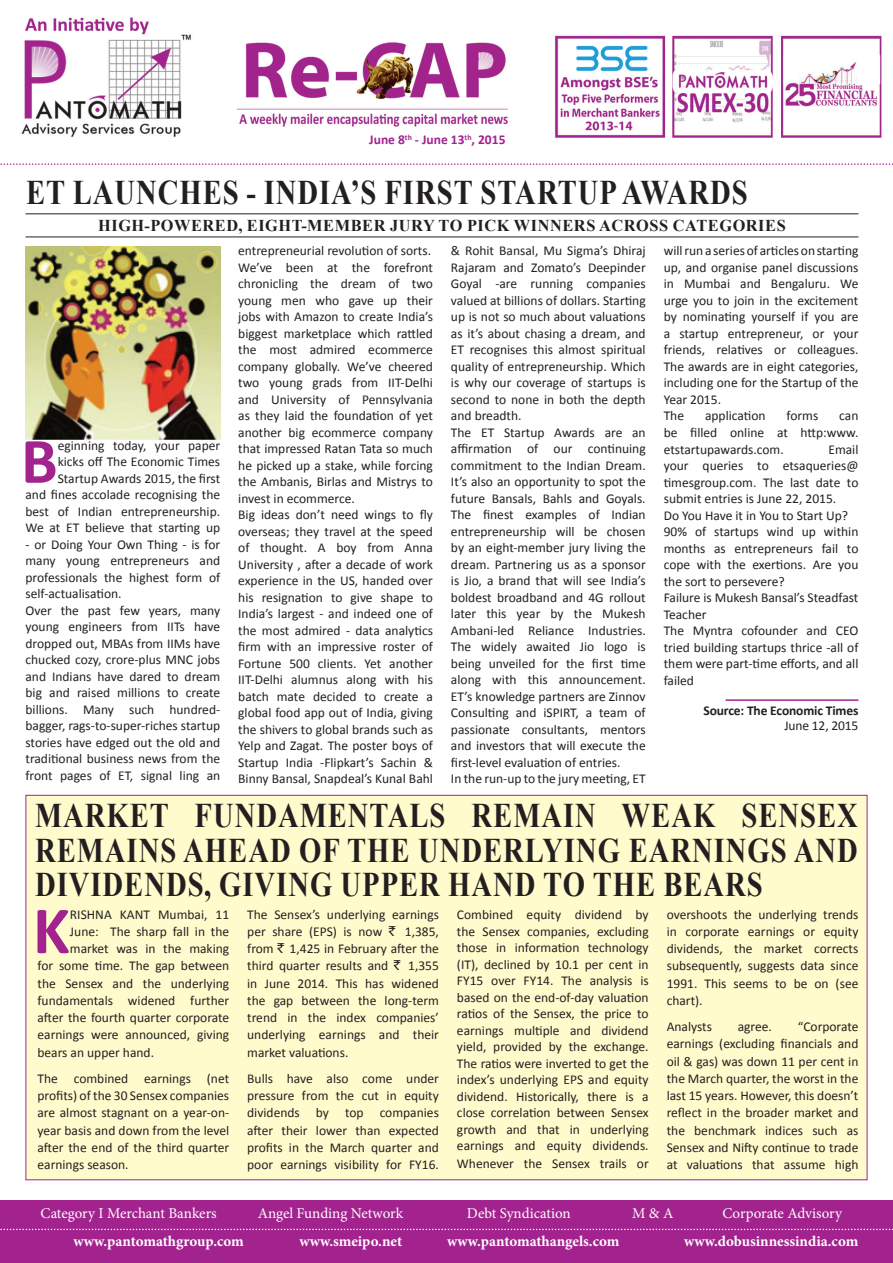
<style>
.page{position:relative;width:893px;height:1263px;background:#fff}
.page>*{position:absolute;margin:0;border:0;box-sizing:border-box;transform-origin:0 0}
.t1{font:700 67.8px "Calibri";color:#a2238e}
.t2{font:700 65.55px "Calibri";color:#a2238e}
.t3{font:700 34.5px/34.5px "Times New Roman";letter-spacing:.035em;color:#231f20;scale:.83 1}
.t4{font:700 16.5px "Times New Roman";letter-spacing:.035em;color:#231f20}
.t5{font:700 15px "Minion Pro";color:#fff}
.t6{font:15px "Minion Pro";letter-spacing:-.005em;color:#fff}
.t7{font:13.5px/16.5px "Calibri";color:#231f20;text-align:justify}
.t8{font:700 13.5px "Calibri";letter-spacing:-.01em;color:#231f20}
.t9{font:700 13.5px "Calibri";color:#a2238e}
.s1{font-family:"Rupee Foradian"}
</style>
<div class="page">
<img style="left:21px;top:17px;width:861px;height:121px">
<div style="left:0;top:1201px;width:893px;height:62px;background:#a2238e"></div>
<svg style="left:0;top:163px;width:893px;height:2px"></svg>
<svg style="left:0;top:1229px;width:893px;height:1px"></svg>
<div style="left:26px;top:795px;width:841px;height:385px;background:#fffbcc;border:1px solid #a2238e"></div>
<hr style="left:26px;top:213px;width:832px;height:1px;background:#231f20">
<hr style="left:26px;top:237px;width:832px;height:1px;background:#231f20">
<img style="left:25px;top:246px;width:196px;height:194px">
<hr style="left:726px;top:699px;width:132px;height:2px;background:#a2238e">
<p class="t9" style="left:369px;top:130px;width:138px">June 8<sup>th</sup> - June 13<sup>th</sup>, 2015</p>
<h3 class="t3" style="left:26px;top:175px;width:184px">ET LAUNCHES</h3>
<h3 class="t3" style="left:247px;top:175px;width:210px">- INDIA’S FIRST</h3>
<h3 class="t3" style="left:480px;top:175px;width:275px">STARTUP AWARDS</h3>
<p class="t4" style="left:98px;top:213px;width:689px">HIGH-POWERED, EIGHT-MEMBER JURY TO PICK WINNERS ACROSS CATEGORIES</p>
<p class="t7" style="left:26px;top:437px;width:196px;text-align:right">eginning today, your paper<br>kicks off The Economic Times<br>Startup Awards 2015, the first<br>and fines accolade recognising the best of Indian entrepreneurship.<br>We at ET believe that starting up</p>
<p class="t7" style="left:26px;top:536px;width:196px;text-align:left">- or Doing Your Own Thing - is for many young entrepreneurs and professionals the highest form of self-actualisation.<br>Over the past few years, many young engineers from IITs have dropped out, MBAs from IIMs have chucked cozy, crore-plus MNC jobs and Indians have dared to dream big and raised millions to create billions. Many such hundred&shy;bagger, rags-to-super-riches startup stories have edged out the old and traditional business news from the front pages of ET, signal ling an</p>
<h2 class="t2" style="left:21px;top:415px;width:38px">B</h2>
<p class="t7" style="left:238px;top:242px;width:196px;text-align:left">entrepreneurial revolution of sorts.<br>We’ve been at the forefront chronicling the dream of two young men who gave up their jobs with Amazon to create India’s biggest marketplace which rattled the most admired ecommerce company globally. We’ve cheered two young grads from IIT-Delhi and University of Pennsylvania as they laid the foundation of yet another big ecommerce company that impressed Ratan Tata so much he picked up a stake, while forcing the Ambanis, Birlas and Mistrys to invest in ecommerce.<br>Big ideas don’t need wings to fly overseas; they travel at the speed of thought. A boy from Anna<br>University , after a decade of work experience in the US, handed over his resignation to give shape to<br>India’s largest - and indeed one of the most admired - data analytics firm with an impressive roster of<br>Fortune 500 clients. Yet another<br>IIT-Delhi alumnus along with his batch mate decided to create a global food app out of India, giving the shivers to global brands such as<br>Yelp and Zagat. The poster boys of<br>Startup India -Flipkart’s Sachin &amp;<br>Binny Bansal, Snapdeal’s Kunal Bahl</p>
<p class="t7" style="left:451px;top:242px;width:196px;text-align:left">&amp; Rohit Bansal, Mu Sigma’s Dhiraj<br>Rajaram and Zomato’s Deepinder<br>Goyal -are running companies valued at billions of dollars. Starting up is not so much about valuations as it’s about chasing a dream, and<br>ET recognises this almost spiritual quality of entrepreneurship. Which is why our coverage of startups is second to none in both the depth and breadth.<br>The ET Startup Awards are an affirmation of our continuing commitment to the Indian Dream.<br>It’s also an opportunity to spot the future Bansals, Bahls and Goyals.<br>The finest examples of Indian entrepreneurship will be chosen by an eight-member jury living the dream. Partnering us as a sponsor is Jio, a brand that will see India’s boldest broadband and 4G rollout later this year by the Mukesh<br>Ambani-led Reliance Industries.<br>The widely awaited Jio logo is being unveiled for the first time along with this announcement.<br>ET’s knowledge partners are Zinnov<br>Consulting and iSPIRT, a team of passionate consultants, mentors and investors that will execute the first-level evaluation of entries.<br>In the run-up to the jury meeting, ET</p>
<p class="t7" style="left:664px;top:242px;width:196px;text-align:left">will run a series of articles on starting up, and organise panel discussions in Mumbai and Bengaluru. We urge you to join in the excitement by nominating yourself if you are a startup entrepreneur, or your friends, relatives or colleagues.<br>The awards are in eight categories, including one for the Startup of the<br>Year 2015.<br>The</p>
<p class="t7" style="left:705px;top:407px;width:62px">application</p>
<p class="t7" style="left:787px;top:407px;width:33px">forms</p>
<p class="t7" style="left:664px;top:407px;width:196px;text-indent:176px">can be filled online at http:www. etstartupawards.com.</p>
<p class="t7" style="left:664px;top:440px;width:196px;text-align:left;text-indent:165px">Email your queries to etsaqueries@ timesgroup.com. The last date to submit entries is June 22, 2015.<br>Do You Have it in You to Start Up?<br>90% of startups wind up within months as entrepreneurs fail to cope with the exertions. Are you the sort to persevere?<br>Failure is Mukesh Bansal’s Steadfast<br>Teacher<br>The Myntra cofounder and CEO tried building startups thrice -all of them were part-time efforts, and all failed</p>
<p class="t8" style="left:703px;top:700px;width:157px">Source: The Economic Times</p>
<p class="t7" style="left:784px;top:716px;width:76px">June 12, 2015</p>
<h3 class="t3" style="left:35px;top:797px;width:138px">MARKET</h3>
<h3 class="t3" style="left:195px;top:797px;width:362px">FUNDAMENTALS REM</h3>
<h3 class="t3" style="left:541px;top:797px;width:383px">AIN WEAK SENSEX</h3>
<h3 class="t3" style="left:35px;top:832px;width:29px">REM</h3>
<h3 class="t3" style="left:105px;top:832px;width:317px">AINS AHEAD OF THE</h3>
<h3 class="t3" style="left:35px;top:832px;width:991px;text-indent:383px">UNDERLYING EARNINGS AND<br>DIVIDENDS, GIVING UPPER HAND TO THE</h3>
<h3 class="t3" style="left:663px;top:866px;width:98px">BEARS</h3>
<h1 class="t1" style="left:33px;top:883px;width:39px">K</h1>
<p class="t7" style="left:70px;top:905px;width:161px">RISHNA KANT Mumbai, 11</p>
<p class="t7" style="left:70px;top:923px;width:161px">June: The sharp fall in the</p>
<p class="t7" style="left:70px;top:940px;width:161px">market was in the making</p>
<p class="t7" style="left:38px;top:957px;width:193px">for some time. The gap between</p>
<p class="t7" style="left:38px;top:974px;width:193px">the Sensex and the underlying</p>
<p class="t7" style="left:38px;top:992px;width:193px">fundamentals widened further</p>
<p class="t7" style="left:38px;top:1009px;width:193px">after the fourth quarter corporate</p>
<p class="t7" style="left:38px;top:1026px;width:193px">earnings were announced, giving</p>
<p class="t7" style="left:38px;top:1043px;width:118px">bears an upper hand.</p>
<p class="t7" style="left:38px;top:1069px;width:193px;line-height:17.2px">The combined earnings (net profits) of the 30 Sensex companies are almost stagnant on a year-on&shy;year basis and down from the level after the end of the third quarter earnings season.</p>
<p class="t7" style="left:247px;top:905px;width:193px;line-height:17.2px">The Sensex’s underlying earnings per share (EPS) is now <span class="s1">`</span> 1,385, from <span class="s1">`</span> 1,425 in February after the third quarter results and <span class="s1">`</span> 1,355 in June 2014. This has widened the gap between the long-term trend in the index companies’ underlying earnings and their market valuations.</p>
<p class="t7" style="left:247px;top:1069px;width:193px;line-height:17.2px">Bulls have also come under pressure from the cut in equity dividends by top companies after their lower than expected profits in the March quarter and poor earnings visibility for FY16.</p>
<p class="t7" style="left:457px;top:905px;width:193px">Combined equity dividend by the Sensex companies, excluding those in information technology (IT), declined by 10.1 per cent in FY15 over FY14. The analysis is based on the end-of-day valuation ratios of the Sensex, the price to earnings multiple and dividend yield, provided by the exchange.<br>The ratios were inverted to get the index’s underlying EPS and equity dividend. Historically, there is a close correlation between Sensex growth and that in underlying earnings and equity dividends.<br>Whenever the Sensex trails or</p>
<p class="t7" style="left:667px;top:905px;width:193px;line-height:17.2px">overshoots the underlying trends in corporate earnings or equity dividends, the market corrects subsequently, suggests data since 1991. This seems to be on (see chart).</p>
<p class="t7" style="left:667px;top:1018px;width:193px;line-height:17.2px;text-indent:131px">“Corporate earnings (excluding financials and oil &amp; gas) was down 11 per cent in the March quarter, the worst in the last 15 years. However, this doesn’t reflect in the broader market and the benchmark indices such as Sensex and Nifty continue to trade at valuations that assume high</p>
<p class="t7" style="left:667px;top:1018px;width:47px">Analysts</p>
<p class="t7" style="left:738px;top:1018px;width:36px">agree.</p>
<p class="t6" style="left:41px;top:1203px;width:178px">Category I Merchant Bankers</p>
<p class="t6" style="left:258px;top:1203px;width:147px">Angel Funding Network</p>
<p class="t6" style="left:467px;top:1203px;width:105px">Debt Syndication</p>
<p class="t6" style="left:632px;top:1203px;width:43px">M &amp; A</p>
<p class="t6" style="left:722px;top:1203px;width:121px">Corporate Advisory</p>
<p class="t5" style="left:73px;top:1230px;width:172px">www.pantomathgroup.com</p>
<p class="t5" style="left:299px;top:1230px;width:104px">www.smeipo.net</p>
<p class="t5" style="left:447px;top:1230px;width:174px">www.pantomathangels.com</p>
<p class="t5" style="left:684px;top:1230px;width:176px">www.dobusinnessindia.com</p>
</div>
